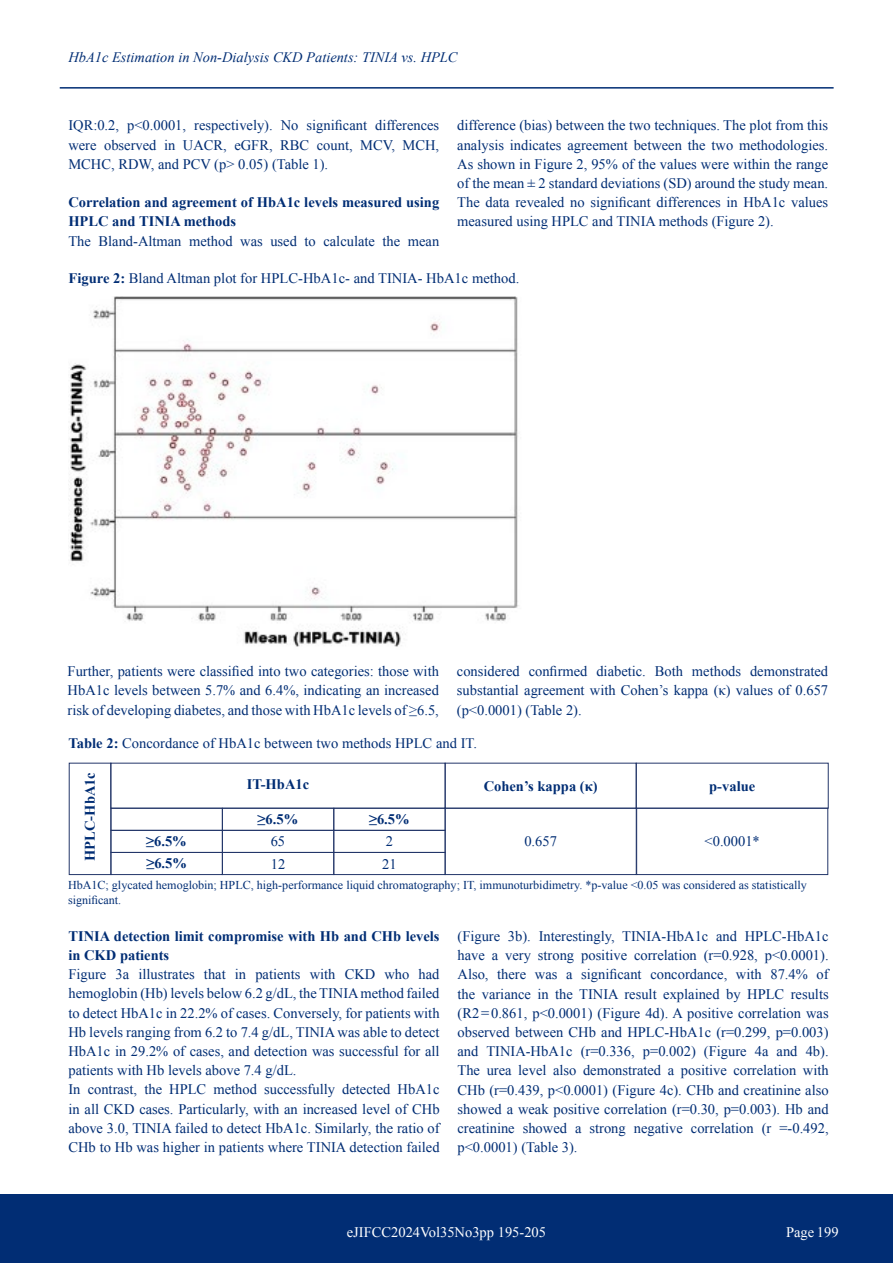
<style>
.page{position:relative;width:893px;height:1263px;background:#fff}
.page>*{position:absolute;margin:0;border:0;box-sizing:border-box;transform-origin:0 0}
.t1{font:14.55px/19.2px "Times New Roman";color:#012d74;text-align:justify}
.t2{font:700 14.55px/19.2px "Times New Roman";color:#012d74}
.t3{font:14.55px "Times New Roman";color:#fff}
.t4{font:italic 14.4px "Times New Roman";color:#012d74}
.t5{font:12px/15px "Times New Roman";color:#012d74}
.s1{font-weight:700}
</style>
<div class="page">
<div style="left:0;top:1195px;width:893px;height:68px;background:#012d74"></div>
<hr style="left:60px;top:87px;width:774px;height:2px;background:#012d74">
<img style="left:69px;top:297px;width:450px;height:350px">
<div style="left:69px;top:763px;width:42px;height:112px;border:1px solid #233669"></div>
<div style="left:445px;top:808px;width:192px;height:67px;border:1px solid #233669"></div>
<div style="left:636px;top:808px;width:192px;height:67px;border:1px solid #233669"></div>
<div style="left:111px;top:808px;width:112px;height:23px;border:1px solid #233669"></div>
<div style="left:222px;top:808px;width:112px;height:23px;border:1px solid #233669"></div>
<div style="left:333px;top:808px;width:113px;height:23px;border:1px solid #233669"></div>
<div style="left:111px;top:852px;width:112px;height:23px;border:1px solid #233669"></div>
<div style="left:222px;top:852px;width:112px;height:23px;border:1px solid #233669"></div>
<div style="left:333px;top:852px;width:113px;height:23px;border:1px solid #233669"></div>
<div style="left:111px;top:830px;width:112px;height:23px;border:1px solid #233669"></div>
<div style="left:222px;top:830px;width:112px;height:23px;border:1px solid #233669"></div>
<div style="left:333px;top:830px;width:113px;height:23px;border:1px solid #233669"></div>
<p class="t4" style="left:68px;top:47px;width:391px">HbA1c Estimation in Non-Dialysis CKD Patients: TINIA vs. HPLC</p>
<p class="t1" style="left:68px;top:116px;width:372px">IQR:0.2, p&lt;0.0001, respectively). No significant differences were observed in UACR, eGFR, RBC count, MCV, MCH, MCHC, RDW, and PCV (p&gt; 0.05) (Table 1).</p>
<p class="t2" style="left:68px;top:192px;width:372px">Correlation and agreement of HbA1c levels measured using<br>HPLC and TINIA methods</p>
<p class="t1" style="left:68px;top:231px;width:372px">The Bland-Altman method was used to calculate the mean</p>
<p class="t1" style="left:457px;top:116px;width:372px">difference (bias) between the two techniques. The plot from this analysis indicates agreement between the two methodologies.<br>As shown in Figure 2, 95% of the values were within the range of the mean ± 2 standard deviations (SD) around the study mean.<br>The data revealed no significant differences in HbA1c values measured using HPLC and TINIA methods (Figure 2).</p>
<p class="t1" style="left:68px;top:268px;width:452px"><span class="s1">Figure 2:</span> Bland Altman plot for HPLC-HbA1c- and TINIA- HbA1c method.</p>
<p class="t1" style="left:68px;top:661px;width:373px">Further, patients were classified into two categories: those with HbA1c levels between 5.7% and 6.4%, indicating an increased risk of developing diabetes, and those with HbA1c levels of ≥6.5,</p>
<p class="t1" style="left:457px;top:661px;width:373px">considered confirmed diabetic. Both methods demonstrated substantial agreement with Cohen’s kappa (κ) values of 0.657 (p&lt;0.0001) (Table 2).</p>
<p class="t1" style="left:68px;top:733px;width:410px"><span class="s1">Table 2:</span> Concordance of HbA1c between two methods HPLC and IT.</p>
<p class="t2" style="left:80px;top:861px;width:90px;rotate:-90deg">HPLC-HbA1c</p>
<p class="t2" style="left:247px;top:774px;width:64px">IT-HbA1c</p>
<p class="t2" style="left:484px;top:776px;width:115px">Cohen’s kappa (κ)</p>
<p class="t2" style="left:709px;top:776px;width:47px">p-value</p>
<p class="t2" style="left:258px;top:809px;width:42px">≥6.5%</p>
<p class="t2" style="left:369px;top:809px;width:42px">≥6.5%</p>
<p class="t2" style="left:146px;top:831px;width:42px">≥6.5%</p>
<p class="t1" style="left:271px;top:832px;width:16px">65</p>
<p class="t1" style="left:386px;top:832px;width:9px">2</p>
<p class="t2" style="left:146px;top:853px;width:42px">≥6.5%</p>
<p class="t1" style="left:271px;top:854px;width:16px">12</p>
<p class="t1" style="left:382px;top:854px;width:16px">21</p>
<p class="t1" style="left:524px;top:832px;width:34px">0.657</p>
<p class="t1" style="left:705px;top:832px;width:57px">&lt;0.0001*</p>
<p class="t5" style="left:68px;top:877px;width:740px">HbA1C; glycated hemoglobin; HPLC, high-performance liquid chromatography; IT, immunoturbidimetry. *p-value &lt;0.05 was considered as statistically significant.</p>
<p class="t2" style="left:68px;top:926px;width:373px">TINIA detection limit compromise with Hb and CHb levels in CKD patients</p>
<p class="t1" style="left:68px;top:964px;width:373px;text-align:left">Figure 3a illustrates that in patients with CKD who had hemoglobin (Hb) levels below 6.2 g/dL, the TINIA method failed to detect HbA1c in 22.2% of cases. Conversely, for patients with Hb levels ranging from 6.2 to 7.4 g/dL, TINIA was able to detect HbA1c in 29.2% of cases, and detection was successful for all patients with Hb levels above 7.4 g/dL.<br>In contrast, the HPLC method successfully detected HbA1c in all CKD cases. Particularly, with an increased level of CHb above 3.0, TINIA failed to detect HbA1c. Similarly, the ratio of CHb to Hb was higher in patients where TINIA detection failed</p>
<p class="t1" style="left:458px;top:926px;width:373px">(Figure 3b). Interestingly, TINIA-HbA1c and HPLC-HbA1c have a very strong positive correlation (r=0.928, p&lt;0.0001).<br>Also, there was a significant concordance, with 87.4% of the variance in the TINIA result explained by HPLC results (R2=0.861, p&lt;0.0001) (Figure 4d). A positive correlation was observed between CHb and HPLC-HbA1c (r=0.299, p=0.003) and TINIA-HbA1c (r=0.336, p=0.002) (Figure 4a and 4b).<br>The urea level also demonstrated a positive correlation with CHb (r=0.439, p&lt;0.0001) (Figure 4c). CHb and creatinine also showed a weak positive correlation (r=0.30, p=0.003). Hb and creatinine showed a strong negative correlation (r =-0.492, p&lt;0.0001) (Table 3).</p>
<p class="t3" style="left:347px;top:1223px;width:201px">eJIFCC2024Vol35No3pp 195-205</p>
<p class="t3" style="left:786px;top:1223px;width:54px">Page 199</p>
</div>
